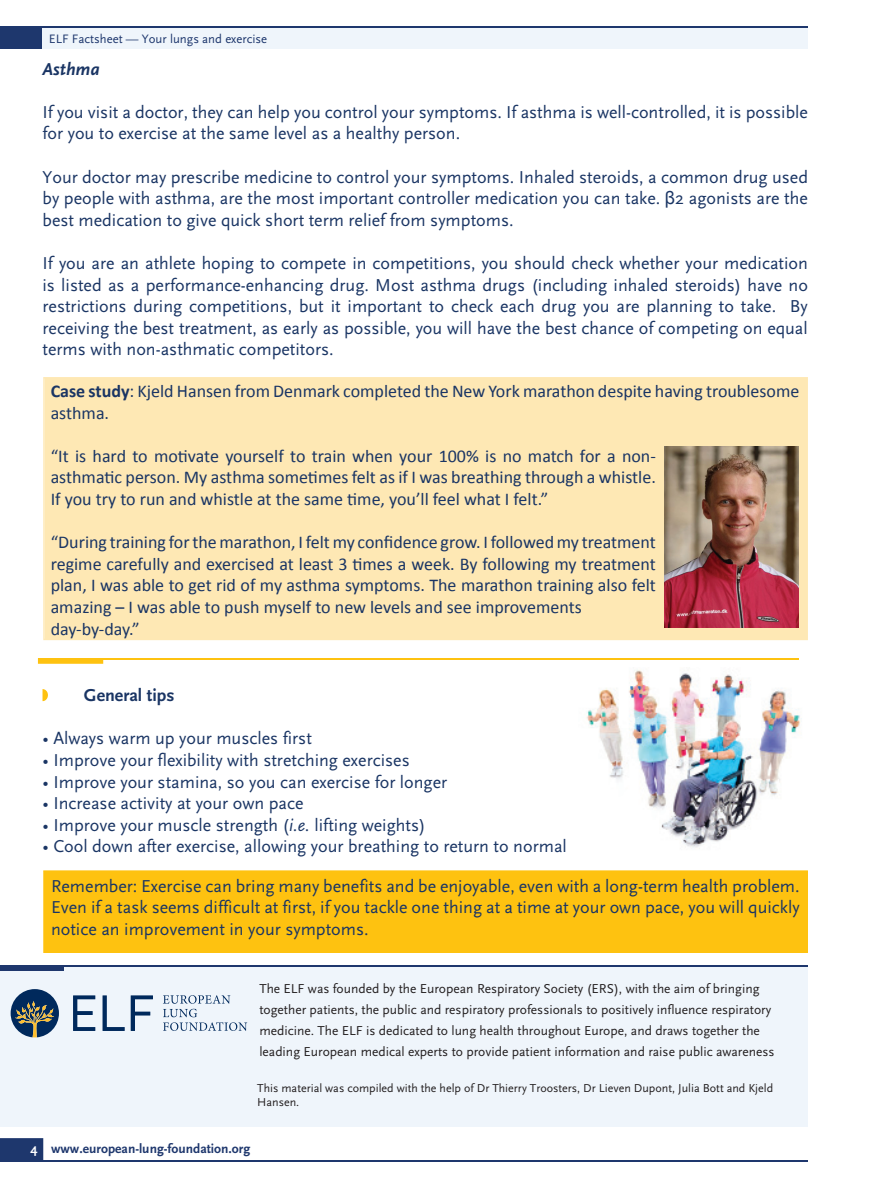
<style>
.page{position:relative;width:893px;height:1191px;background:#fff}
.page>*{position:absolute;margin:0;border:0;box-sizing:border-box;transform-origin:0 0}
.t1{font:18px/21.6px "Scala Sans";color:#1a3564;text-align:justify}
.t2{font:18px/21.6px "Calibri";color:#1a3564}
.t3{font:700 18px "Scala Sans";color:#1a3564}
.t4{font:italic 700 18px "Scala Sans";color:#1a3564}
.t5{font:13.5px/21px "Scala Sans";color:#231f20}
.t6{font:700 13.5px "Scala Sans";color:#1e376d}
.t7{font:12.75px "Scala Sans";color:#1e376d}
.t8{font:12px/14.4px "Scala Sans";color:#231f20}
.s1{font-family:"Arial"}
.s2{font-weight:700}
.s3{font-style:italic}
.s4{color:#fff}
</style>
<div class="page">
<div style="left:0;top:965px;width:808px;height:162px;background:#eff5fb"></div>
<hr style="left:0;top:26px;width:808px;height:2px;background:#1e376d">
<svg style="left:73px;top:995px;width:22px;height:36px"></svg>
<svg style="left:103px;top:995px;width:22px;height:36px"></svg>
<svg style="left:131px;top:995px;width:22px;height:36px"></svg>
<svg style="left:163px;top:995px;width:84px;height:35px"></svg>
<svg style="left:11px;top:989px;width:48px;height:48px"></svg>
<svg style="left:0;top:1138px;width:43px;height:22px"></svg>
<hr style="left:0;top:1160px;width:808px;height:2px;background:#1e376d">
<div style="left:0;top:27px;width:43px;height:22px;background:#1e376d"></div>
<hr style="left:0;top:965px;width:808px;height:1px;background:#1e376d">
<hr style="left:0;top:966px;width:64px;height:4px;background:#1e376d">
<div style="left:43px;top:28px;width:765px;height:21px;background:#eff5fb"></div>
<img style="left:578px;top:659px;width:224px;height:189px">
<div style="left:43px;top:870px;width:765px;height:83px;background:#fec210"></div>
<svg style="left:43px;top:689px;width:5px;height:12px"></svg>
<hr style="left:39px;top:658px;width:760px;height:1px;background:#fec210">
<svg style="left:38px;top:658px;width:65px;height:6px"></svg>
<div style="left:43px;top:377px;width:765px;height:263px;background:#fee8b4"></div>
<img style="left:664px;top:447px;width:135px;height:181px">
<p class="t7" style="left:49px;top:32px;width:220px">ELF Factsheet — Your lungs and exercise</p>
<p class="t4" style="left:43px;top:59px;width:59px">Asthma</p>
<p class="t1" style="left:43px;top:101px;width:767px">If you visit a doctor, they can help you control your symptoms. If asthma is well-controlled, it is possible for you to exercise at the same level as a healthy person.</p>
<p class="t1" style="left:43px;top:166px;width:767px">Your doctor may prescribe medicine to control your symptoms. Inhaled steroids, a common drug used by people with asthma, are the most important controller medication you can take. <span class="s1">β</span>2 agonists are the best medication to give quick short term relief from symptoms.</p>
<p class="t1" style="left:43px;top:253px;width:767px">If you are an athlete hoping to compete in competitions, you should check whether your medication is listed as a performance-enhancing drug. Most asthma drugs (including inhaled steroids) have no restrictions during competitions, but it important to check each drug you are planning to take. By receiving the best treatment, as early as possible, you will have the best chance of competing on equal terms with non-asthmatic competitors.</p>
<p class="t2" style="left:51px;top:380px;width:750px"><span class="s2">Case study</span>: Kjeld Hansen from Denmark completed the New York marathon despite having troublesome asthma.</p>
<p class="t2" style="left:51px;top:445px;width:607px;text-align:justify">“It is hard to motivate yourself to train when your 100% is no match for a non&shy;asthmatic person. My asthma sometimes felt as if I was breathing through a whistle.<br>If you try to run and whistle at the same time, you’ll feel what I felt.”</p>
<p class="t2" style="left:51px;top:531px;width:607px">“During training for the marathon, I felt my confidence grow. I followed my treatment regime carefully and exercised at least 3 times a week. By following my treatment plan, I was able to get rid of my asthma symptoms. The marathon training also felt amazing – I was able to push myself to new levels and see improvements day-by-day.”</p>
<p class="t3" style="left:84px;top:685px;width:92px">General tips</p>
<p class="t1" style="left:43px;top:728px;width:271px">• Always warm up your muscles first</p>
<p class="t1" style="left:43px;top:749px;width:369px">• Improve your flexibility with stretching exercises</p>
<p class="t1" style="left:43px;top:771px;width:406px">• Improve your stamina, so you can exercise for longer</p>
<p class="t1" style="left:43px;top:793px;width:263px">• Increase activity at your own pace</p>
<p class="t1" style="left:43px;top:814px;width:385px">• Improve your muscle strength (<span class="s3">i.e.</span> lifting weights)</p>
<p class="t1" style="left:43px;top:836px;width:526px">• Cool down after exercise, allowing your breathing to return to normal</p>
<p class="t1" style="left:51px;top:875px;width:750px">Remember: Exercise can bring many benefits and be enjoyable, even with a long-term health problem.<br>Even if a task seems difficult at first, if you tackle one thing at a time at your own pace, you will quickly notice an improvement in your symptoms.</p>
<p class="t5" style="left:259px;top:978px;width:517px">The ELF was founded by the European Respiratory Society (ERS), with the aim of bringing together patients, the public and respiratory professionals to positively influence respiratory medicine. The ELF is dedicated to lung health throughout Europe, and draws together the leading European medical experts to provide patient information and raise public awareness</p>
<p class="t8" style="left:257px;top:1081px;width:517px">This material was compiled with the help of Dr Thierry Troosters, Dr Lieven Dupont, Julia Bott and Kjeld<br>Hansen.</p>
<p class="t6" style="left:30px;top:1141px;width:221px"><span class="s4">4</span> www.european-lung-foundation.org</p>
</div>
